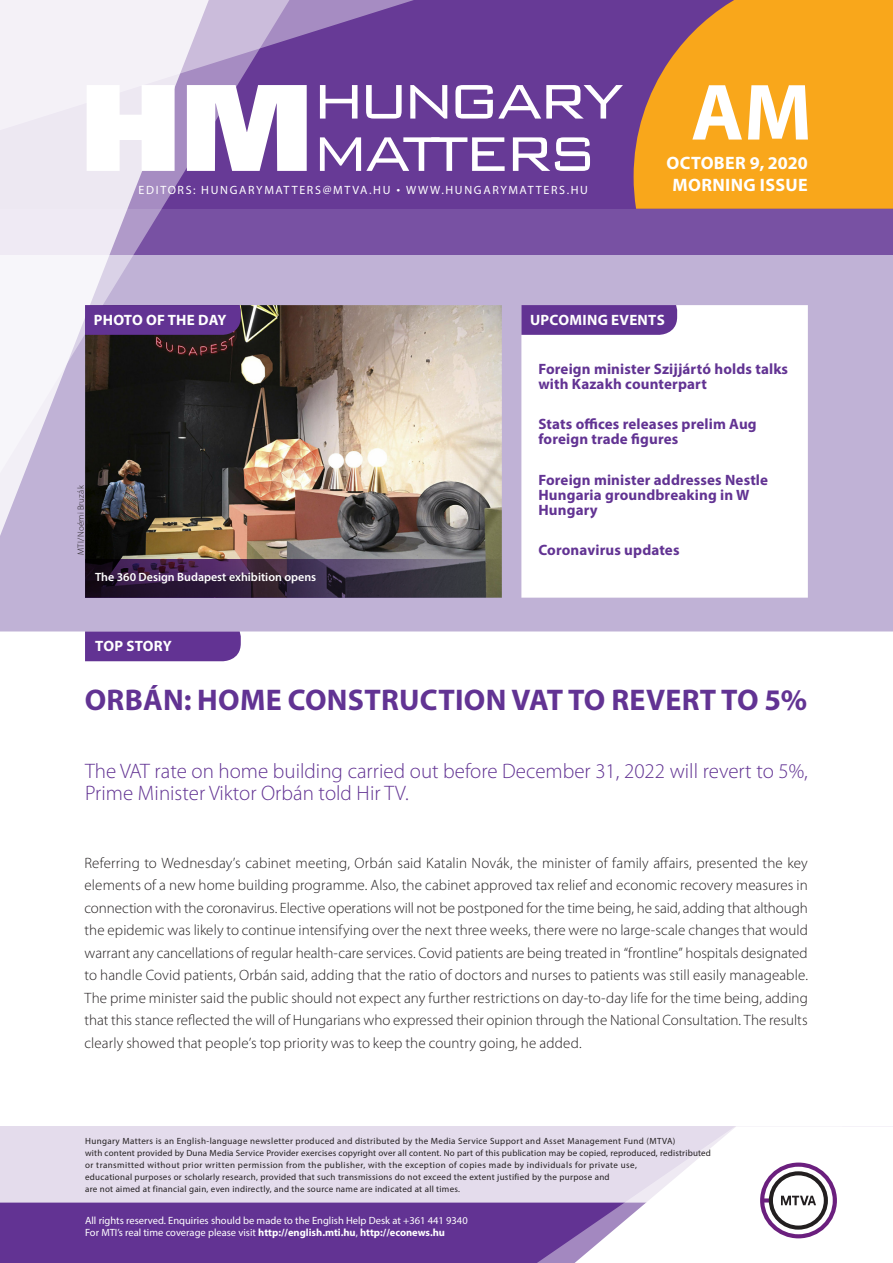
<style>
.page{position:relative;width:893px;height:1263px;background:#fff}
.page>*{position:absolute;margin:0;border:0;box-sizing:border-box;transform-origin:0 0}
.t1{font:700 80.55px "Myriad Pro";color:#fff}
._00_borito_cimsor{font:700 30px "Myriad Pro";letter-spacing:.01em;color:#623393}
._00_borito_alcimsor{font:300 21px/22.5px "Myriad Pro";color:#623393}
.t2{font:700 18px/22.5px "Myriad Pro";letter-spacing:.02em;color:#fff;text-align:center}
._03_kenyer_szöveg-1{font:300 15px/22.5px "Myriad Pro";letter-spacing:.01em;color:#231f20;text-align:justify}
._00_borito_cimsorkic{font:700 15px/15px "Myriad Pro";letter-spacing:.01em;color:#623393}
.t3{font:700 15px "Myriad Pro";letter-spacing:.02em;color:#fff}
.t4{font:12px "Myriad Pro";letter-spacing:.14em;color:#fff}
._04_kepalairas{font:600 12px "Myriad Pro";color:#fff}
.t5{font:10.5px/12px "Myriad Pro";color:#fff}
.t6{font:9px/12px "Myriad Pro";letter-spacing:.03em;color:#231f20}
._03_kenyer_szöveg-1-2{font:300 9px "Myriad Pro";letter-spacing:.03em;color:#231f20}
.s1{font-family:"Geogrotesque"}
.s2{font-weight:700}
</style>
<div class="page">
<div style="left:0;top:1126px;width:893px;height:137px;background:#e4dcec"></div>
<div style="left:0;top:1202px;width:506px;height:61px;background:#623393"></div>
<svg style="left:506px;top:1202px;width:69px;height:61px;background:#6b3e99"></svg>
<svg style="left:575px;top:1126px;width:318px;height:137px"></svg>
<svg style="left:0;top:255px;width:893px;height:376px"></svg>
<div style="left:0;top:0;width:893px;height:255px;background:linear-gradient(to bottom,#633493,#72489e)"></div>
<svg style="left:634px;top:0;width:259px;height:209px;background:#ea9c26"></svg>
<img style="left:225px;top:221px;width:83px;height:287px">
<svg style="left:225px;top:0;width:257px;height:221px;background:#744c9f"></svg>
<svg style="left:0;top:0;width:225px;height:610px"></svg>
<svg style="left:87px;top:85px;width:88px;height:86px"></svg>
<svg style="left:187px;top:85px;width:120px;height:86px"></svg>
<svg style="left:320px;top:85px;width:37px;height:34px"></svg>
<svg style="left:366px;top:85px;width:36px;height:34px"></svg>
<svg style="left:410px;top:85px;width:37px;height:34px"></svg>
<svg style="left:455px;top:85px;width:168px;height:34px"></svg>
<svg style="left:320px;top:137px;width:185px;height:34px"></svg>
<svg style="left:513px;top:137px;width:77px;height:34px"></svg>
<div style="left:85px;top:631px;width:156px;height:30px;background:#623393"></div>
<svg style="left:521px;top:305px;width:156px;height:30px;background:#653795"></svg>
<div style="left:85px;top:305px;width:156px;height:30px;background:#623393"></div>
<svg style="left:85px;top:559px;width:417px;height:39px;background:#3c2d45"></svg>
<p class="t4" style="left:139px;top:182px;width:451px">EDITORS: HUNGARYMATTERS@MTVA.HU <span class="s1">¬</span> WWW.HUNGARYMATTERS.HU</p>
<h1 class="t1" style="left:691px;top:60px;width:122px">AM</h1>
<p class="t2" style="left:666px;top:151px;width:143px">OCTOBER 9, 2020<br>MORNING ISSUE</p>
<p class="t3" style="left:94px;top:310px;width:134px">PHOTO OF THE DAY</p>
<p class="t3" style="left:530px;top:310px;width:136px">UPCOMING EVENTS</p>
<p class="_03_kenyer_szöveg-1-2" style="left:76px;top:555px;width:71px;rotate:-90deg">MTI/Noémi Bruzák</p>
<p class="_04_kepalairas" style="left:95px;top:569px;width:223px">The 360 Design Budapest exhibition opens</p>
<p class="_00_borito_cimsorkic" style="left:538px;top:361px;width:251px">Foreign minister Szijjártó holds talks with Kazakh counterpart</p>
<p class="_00_borito_cimsorkic" style="left:538px;top:416px;width:220px">Stats offices releases prelim Aug foreign trade figures</p>
<p class="_00_borito_cimsorkic" style="left:538px;top:472px;width:231px">Foreign minister addresses Nestle<br>Hungaria groundbreaking in W<br>Hungary</p>
<p class="_00_borito_cimsorkic" style="left:538px;top:542px;width:143px">Coronavirus updates</p>
<p class="t3" style="left:95px;top:636px;width:78px">TOP STORY</p>
<p class="_00_borito_cimsor" style="left:85px;top:680px;width:724px">ORBÁN: HOME CONSTRUCTION VAT TO REVERT TO 5%</p>
<p class="_00_borito_alcimsor" style="left:85px;top:759px;width:724px">The VAT rate on home building carried out before December 31, 2022 will revert to 5%,<br>Prime Minister Viktor Orbán told Hir TV.</p>
<p class="_03_kenyer_szöveg-1" style="left:85px;top:851px;width:725px">Referring to Wednesday’s cabinet meeting, Orbán said Katalin Novák, the minister of family affairs, presented the key elements of a new home building programme. Also, the cabinet approved tax relief and economic recovery measures in connection with the coronavirus. Elective operations will not be postponed for the time being, he said, adding that although the epidemic was likely to continue intensifying over the next three weeks, there were no large-scale changes that would warrant any cancellations of regular health-care services. Covid patients are being treated in “frontline” hospitals designated to handle Covid patients, Orbán said, adding that the ratio of doctors and nurses to patients was still easily manageable.<br>The prime minister said the public should not expect any further restrictions on day-to-day life for the time being, adding that this stance reflected the will of Hungarians who expressed their opinion through the National Consultation. The results clearly showed that people’s top priority was to keep the country going, he added.</p>
<p class="t6" style="left:85px;top:1134px;width:627px">Hungary Matters is an English-language newsletter produced and distributed by the Media Service Support and Asset Management Fund (MTVA)<br>with content provided by Duna Media Service Provider exercises copyright over all content. No part of this publication may be copied, reproduced, redistributed or transmitted without prior written permission from the publisher, with the exception of copies made by individuals for private use,<br>educational purposes or scholarly research, provided that such transmissions do not exceed the extent justified by the purpose and<br>are not aimed at financial gain, even indirectly, and the source name are indicated at all times.</p>
<p class="t5" style="left:85px;top:1214px;width:384px">All rights reserved. Enquiries should be made to the English Help Desk at +361 441 9340<br>For MTI’s real time coverage please visit <span class="s2">http://english.mti.hu</span>, <span class="s2">http://econews.hu</span></p>
</div>
